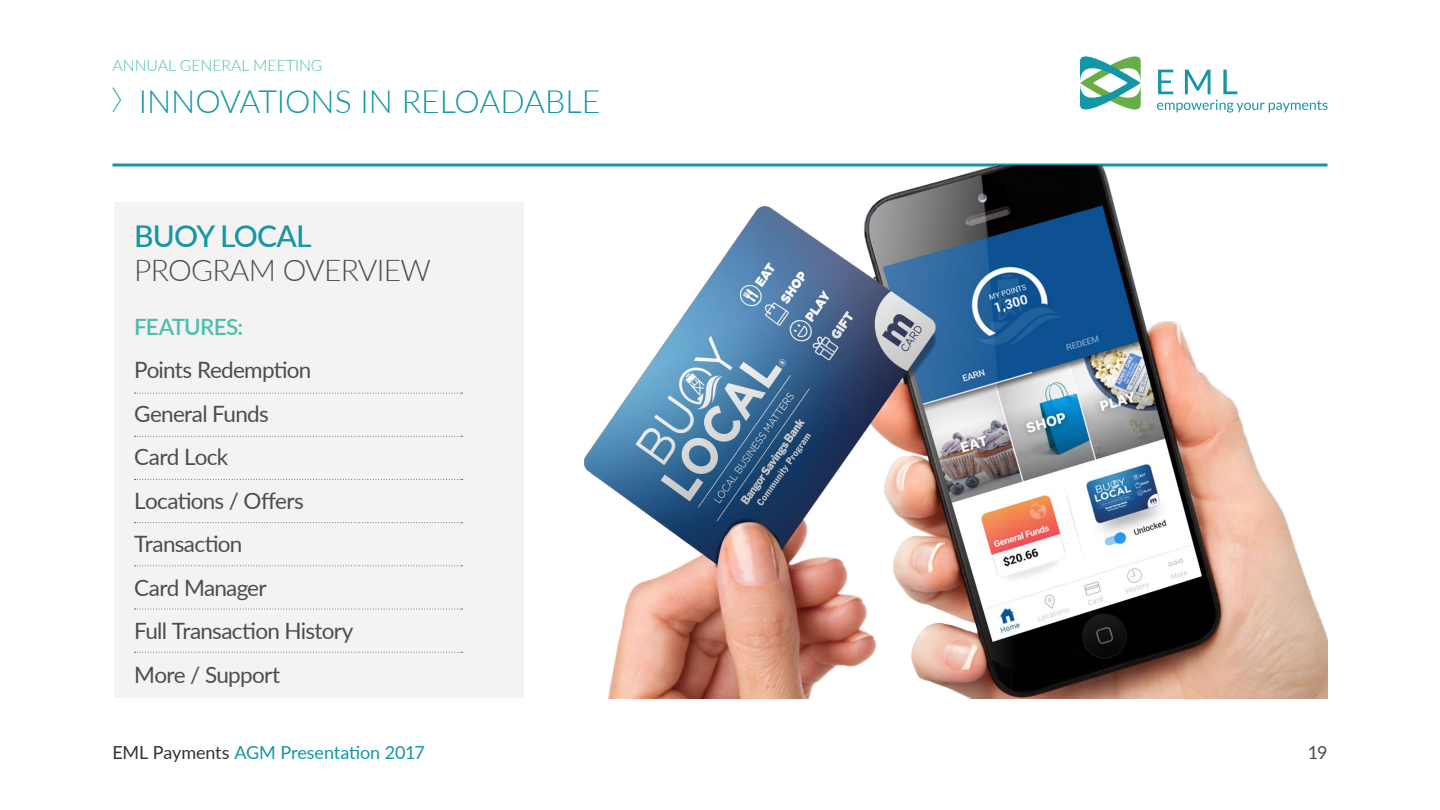
<style>
.page{position:relative;width:1440px;height:810px;background:#fff}
.page>*{position:absolute;margin:0;border:0;box-sizing:border-box;transform-origin:0 0}
.t1{font:300 32.03px "Lato";color:#1396a5}
.t2{font:300 30px "Lato";letter-spacing:-.025em;color:#4d4d4d}
.t3{font:500 30px "Lato";letter-spacing:-.025em;color:#1396a5}
.t4{font:22.5px/43.5px "Lato";letter-spacing:-.035em;color:#4d4d4d}
.t5{font:600 22.5px "Lato";letter-spacing:-.035em;color:#4bc0af}
.t6{font:18px "Lato";letter-spacing:-.01em;color:#1396a5}
.t7{font:18px "Lato";color:#4d4d4d}
.t8{font:300 15.75px "Lato";color:#4bc0af}
.s1{color:#333}
</style>
<div class="page">
<hr style="left:112px;top:164px;width:1216px;height:2px;background:#1396a5">
<svg style="left:1080px;top:56px;width:61px;height:53px"></svg>
<svg style="left:1158px;top:70px;width:15px;height:24px"></svg>
<svg style="left:1185px;top:70px;width:26px;height:24px"></svg>
<svg style="left:1223px;top:70px;width:14px;height:24px"></svg>
<svg style="left:1157px;top:100px;width:170px;height:13px"></svg>
<img style="left:569px;top:166px;width:759px;height:532px">
<div style="left:114px;top:202px;width:410px;height:496px;background:#f4f3f1"></div>
<svg style="left:135px;top:393px;width:328px;height:1px"></svg>
<svg style="left:135px;top:436px;width:328px;height:1px"></svg>
<svg style="left:135px;top:479px;width:328px;height:1px"></svg>
<svg style="left:135px;top:565px;width:328px;height:1px"></svg>
<svg style="left:135px;top:609px;width:328px;height:1px"></svg>
<svg style="left:135px;top:652px;width:328px;height:1px"></svg>
<svg style="left:135px;top:522px;width:328px;height:1px"></svg>
<svg style="left:112px;top:87px;width:9px;height:26px"></svg>
<p class="t8" style="left:112px;top:55px;width:212px">ANNUAL GENERAL MEETING</p>
<h1 class="t1" style="left:139px;top:79px;width:463px">INNOVATIONS IN RELOADABLE</h1>
<h2 class="t3" style="left:134px;top:214px;width:179px">BUOY LOCAL</h2>
<h2 class="t2" style="left:134px;top:249px;width:298px">PROGRAM OVERVIEW</h2>
<p class="t5" style="left:134px;top:310px;width:110px">FEATURES:</p>
<p class="t4" style="left:134px;top:347px;width:221px">Points Redemption<br>General Funds<br>Card Lock<br>Locations / Offers<br>Transaction<br>Card Manager<br>Full Transaction History<br>More / Support</p>
<p class="t6" style="left:112px;top:740px;width:314px"><span class="s1">EML Payments</span> AGM Presentation 2017</p>
<p class="t7" style="left:1308px;top:740px;width:21px">19</p>
</div>
